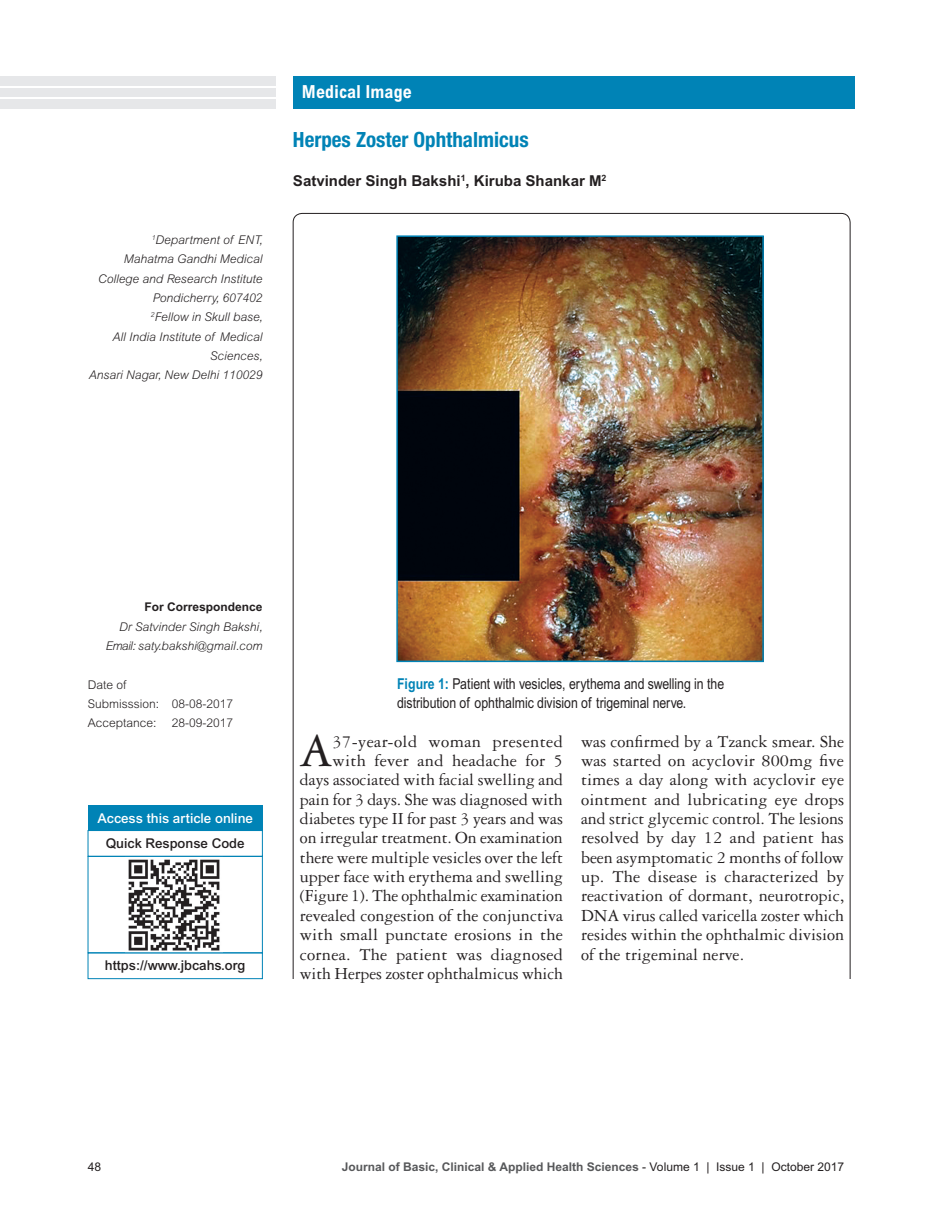
<style>
.page{position:relative;width:932px;height:1229px;background:#fff}
.page>*{position:absolute;margin:0;border:0;box-sizing:border-box;transform-origin:0 0}
.t1{font:49.65px "Garamond 3 LT Pro";color:#231f20}
.t2{font:700 condensed 21px "Helvetica Neue LTW1 G";color:#0083b6}
.t3{font:18px/19.4px "Garamond 3 LT Pro";color:#231f20;text-align:right}
.t4{font:700 condensed 18px "Arial MT Std";color:#fff}
.t5{font:15px/19.4px "Arial Narrow MT Std";color:#231f20}
.t6{font:700 15px "Arial MT Std";color:#231f20}
.t7{font:500 13.5px "Arial MT Std";color:#231f20}
.t8{font:500 13.5px "Arial MT Std";color:#fff}
.t9{font:italic 300 12px/19.4px "Arial MT Std";color:#231f20;text-align:right}
.t10{font:700 12px "Arial MT Std";color:#57585a}
.t11{font:300 12px/19.4px "Arial MT Std";color:#231f20}
.t12{font:700 12px "Arial MT Std";color:#231f20}
.t13{font:12px "Arial MT Std";color:#231f20}
.s1{font-weight:700;color:#0083b6}
.s2{font-weight:400;color:#231f20}
</style>
<div class="page">
<div style="left:293px;top:76px;width:561px;height:33px;background:#0083b6"></div>
<img style="left:399px;top:238px;width:361px;height:421px">
<div style="left:396px;top:235px;width:367px;height:427px;border:2px solid #0083b6"></div>
<div style="left:0;top:76px;width:275px;height:9px;background:#e6e7e9"></div>
<div style="left:0;top:100px;width:275px;height:9px;background:#e6e7e9"></div>
<div style="left:0;top:88px;width:275px;height:9px;background:#e6e7e9"></div>
<div style="left:88px;top:805px;width:174px;height:26px;background:#0083b6"></div>
<div style="left:88px;top:830px;width:174px;height:26px;border:1px solid #0083b6"></div>
<div style="left:88px;top:953px;width:174px;height:26px;border:1px solid #0083b6"></div>
<img style="left:128px;top:859px;width:92px;height:92px">
<div style="left:88px;top:856px;width:174px;height:97px;border:1px solid #0083b6"></div>
<p class="t9" style="left:89px;top:230px;width:175px"><sup>1</sup>Department of ENT,<br>Mahatma Gandhi Medical<br>College and Research Institute<br>Pondicherry, 607402<br><sup>2</sup>Fellow in Skull base,<br>All India Institute of Medical<br>Sciences,<br>Ansari Nagar, New Delhi 110029</p>
<p class="t4" style="left:302px;top:81px;width:111px">Medical Image</p>
<p class="t2" style="left:293px;top:127px;width:237px">Herpes Zoster Ophthalmicus</p>
<p class="t6" style="left:293px;top:172px;width:315px">Satvinder Singh Bakshi<sup>1</sup>, Kiruba Shankar M<sup>2</sup></p>
<p class="t12" style="left:144px;top:600px;width:120px">For Correspondence</p>
<p class="t9" style="left:106px;top:617px;width:158px">Dr Satvinder Singh Bakshi,<br>Email: saty.bakshi@gmail.com</p>
<p class="t11" style="left:88px;top:675px;width:147px">Date of<br>Submisssion: 08-08-2017<br>Acceptance:</p>
<p class="t11" style="left:172px;top:713px;width:63px">28-09-2017</p>
<p class="t8" style="left:97px;top:810px;width:157px">Access this article online</p>
<p class="t7" style="left:106px;top:835px;width:140px">Quick Response Code</p>
<p class="t7" style="left:105px;top:958px;width:142px">https://www.jbcahs.org</p>
<p class="t5" style="left:397px;top:674px;width:328px"><span class="s1">Figure 1:</span> Patient with vesicles, erythema and swelling in the distribution of ophthalmic division of trigeminal nerve.</p>
<h1 class="t1" style="left:299px;top:724px;width:35px">A</h1>
<p class="t3" style="left:300px;top:732px;width:265px">37-year-old woman presented with fever and headache for 5 days associated with facial swelling and pain for 3 days. She was diagnosed with diabetes type II for past 3 years and was on irregular treatment. On examination there were multiple vesicles over the left upper face with erythema and swelling (Figure 1). The ophthalmic examination revealed congestion of the conjunctiva with small punctate erosions in the cornea. The patient was diagnosed with Herpes zoster ophthalmicus which</p>
<p class="t3" style="left:581px;top:732px;width:265px;text-align:justify">was confirmed by a Tzanck smear. She was started on acyclovir 800mg five times a day along with acyclovir eye ointment and lubricating eye drops and strict glycemic control. The lesions resolved by day 12 and patient has been asymptomatic 2 months of follow up. The disease is characterized by reactivation of dormant, neurotropic, DNA virus called varicella zoster which resides within the ophthalmic division of the trigeminal nerve.</p>
<p class="t13" style="left:88px;top:1160px;width:15px">48</p>
<p class="t10" style="left:341px;top:1160px;width:504px">Journal of Basic, Clinical &amp; Applied Health Sciences <span class="s2">- Volume 1 | Issue 1 | October 2017</span></p>
</div>
